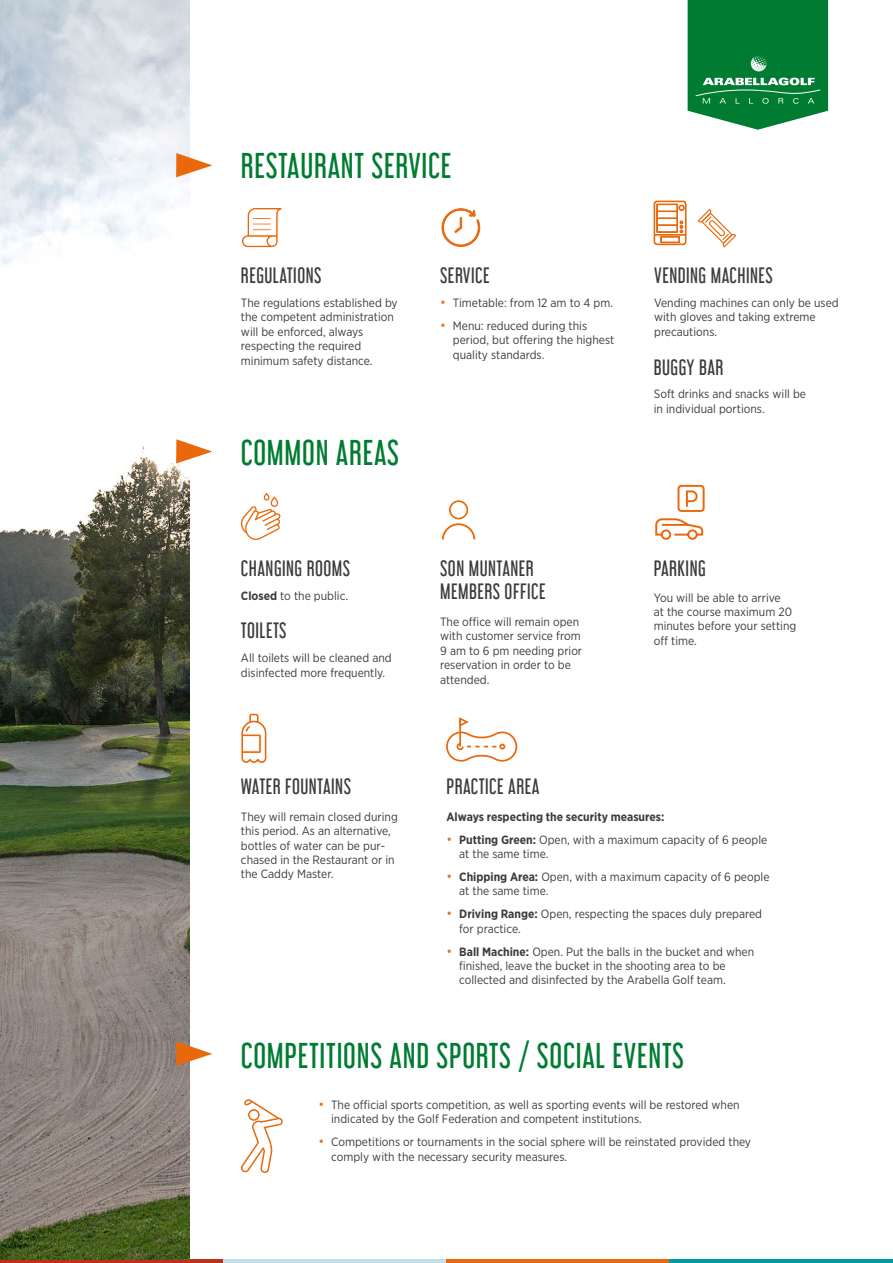
<style>
.page{position:relative;width:893px;height:1263px;background:#fff}
.page>*{position:absolute;margin:0;border:0;box-sizing:border-box;transform-origin:0 0}
.t1{font:31.5px "Libel Suit Rg";letter-spacing:.025em;color:#007c32}
.t2{font:19.5px/23.4px "Libel Suit Rg";letter-spacing:.025em;color:#3c3c3b}
.t3{font:12px/14.4px "Gotham Narrow";color:#3c3c3b}
.t4{font:700 12px "Gotham Narrow";color:#3c3c3b}
.s1{font-size:13.5px;color:#ea7723}
.s2{font-weight:700}
</style>
<div class="page">
<svg style="left:1px;top:1259px;width:223px;height:4px"></svg>
<hr style="left:224px;top:1259px;width:223px;height:4px;background:#c0dfec">
<hr style="left:447px;top:1259px;width:223px;height:4px;background:#e8680b">
<hr style="left:670px;top:1259px;width:223px;height:4px;background:#009aa3">
<img style="left:0;top:0;width:189px;height:1259px">
<svg style="left:688px;top:0;width:140px;height:130px;background:#1e8b4a"></svg>
<svg style="left:176px;top:153px;width:36px;height:24px"></svg>
<svg style="left:653px;top:200px;width:34px;height:45px"></svg>
<svg style="left:698px;top:209px;width:38px;height:38px"></svg>
<svg style="left:241px;top:207px;width:41px;height:41px"></svg>
<svg style="left:176px;top:439px;width:36px;height:24px"></svg>
<svg style="left:176px;top:1041px;width:36px;height:25px"></svg>
<svg style="left:241px;top:493px;width:39px;height:47px"></svg>
<svg style="left:241px;top:1099px;width:42px;height:74px"></svg>
<svg style="left:441px;top:208px;width:39px;height:39px"></svg>
<svg style="left:441px;top:499px;width:35px;height:41px"></svg>
<svg style="left:241px;top:713px;width:26px;height:51px"></svg>
<svg style="left:446px;top:717px;width:72px;height:45px"></svg>
<svg style="left:655px;top:484px;width:50px;height:56px"></svg>
<h1 class="t1" style="left:241px;top:140px;width:212px">RESTAURANT SERVICE</h1>
<h2 class="t2" style="left:241px;top:262px;width:82px">REGULATIONS</h2>
<p class="t3" style="left:241px;top:295px;width:158px">The regulations established by the competent administration will be enforced, always respecting the required minimum safety distance.</p>
<h1 class="t1" style="left:241px;top:427px;width:159px">COMMON AREAS</h1>
<h2 class="t2" style="left:440px;top:262px;width:51px">SERVICE</h2>
<p class="t3" style="left:440px;top:295px;width:174px"><span class="s1">•</span> Timetable: from 12 am to 4 pm.</p>
<p class="t3" style="left:453px;top:318px;width:163px;text-indent:-13px"><span class="s1">•</span> Menu: reduced during this period, but offering the highest quality standards.</p>
<h2 class="t2" style="left:654px;top:262px;width:120px">VENDING MACHINES</h2>
<p class="t3" style="left:654px;top:295px;width:186px">Vending machines can only be used with gloves and taking extreme precautions.</p>
<h2 class="t2" style="left:654px;top:353px;width:71px">BUGGY BAR</h2>
<p class="t3" style="left:654px;top:387px;width:154px">Soft drinks and snacks will be in individual portions.</p>
<h2 class="t2" style="left:241px;top:554px;width:111px">CHANGING ROOMS</h2>
<p class="t3" style="left:241px;top:588px;width:109px"><span class="s2">Closed</span> to the public.</p>
<h2 class="t2" style="left:241px;top:617px;width:47px">TOILETS</h2>
<p class="t3" style="left:241px;top:650px;width:152px">All toilets will be cleaned and disinfected more frequently.</p>
<h2 class="t2" style="left:440px;top:554px;width:107px">SON MUNTANER<br>MEMBERS OFFICE</h2>
<h2 class="t2" style="left:654px;top:554px;width:53px">PARKING</h2>
<p class="t3" style="left:440px;top:614px;width:144px">The office will remain open with customer service from<br>9 am to 6 pm needing prior reservation in order to be attended.</p>
<p class="t3" style="left:654px;top:590px;width:144px">You will be able to arrive<br>at the course maximum 20 minutes before your setting off time.</p>
<h2 class="t2" style="left:241px;top:772px;width:112px">WATER FOUNTAINS</h2>
<h2 class="t2" style="left:446px;top:772px;width:95px">PRACTICE AREA</h2>
<p class="t3" style="left:241px;top:809px;width:158px">They will remain closed during this period. As an alternative, bottles of water can be pur&shy;chased in the Restaurant or in the Caddy Master.</p>
<p class="t4" style="left:446px;top:809px;width:219px">Always respecting the security measures:</p>
<p class="t3" style="left:459px;top:832px;width:310px;text-indent:-13px"><span class="s1">•</span> <span class="s2">Putting Green:</span> Open, with a maximum capacity of 6 people at the same time.</p>
<p class="t3" style="left:459px;top:869px;width:312px;text-indent:-13px"><span class="s1">•</span> <span class="s2">Chipping Area:</span> Open, with a maximum capacity of 6 people at the same time.</p>
<p class="t3" style="left:459px;top:907px;width:304px;text-indent:-13px"><span class="s1">•</span> <span class="s2">Driving Range:</span> Open, respecting the spaces duly prepared for practice.</p>
<p class="t3" style="left:459px;top:944px;width:296px;text-indent:-13px"><span class="s1">•</span> <span class="s2">Ball Machine:</span> Open. Put the balls in the bucket and when finished, leave the bucket in the shooting area to be collected and disinfected by the Arabella Golf team.</p>
<h1 class="t1" style="left:241px;top:1029px;width:444px">COMPETITIONS AND SPORTS / SOCIAL EVENTS</h1>
<p class="t3" style="left:331px;top:1097px;width:410px;text-indent:-13px"><span class="s1">•</span> The official sports competition, as well as sporting events will be restored when indicated by the Golf Federation and competent institutions.</p>
<p class="t3" style="left:331px;top:1134px;width:421px;text-indent:-13px"><span class="s1">•</span> Competitions or tournaments in the social sphere will be reinstated provided they comply with the necessary security measures.</p>
</div>
